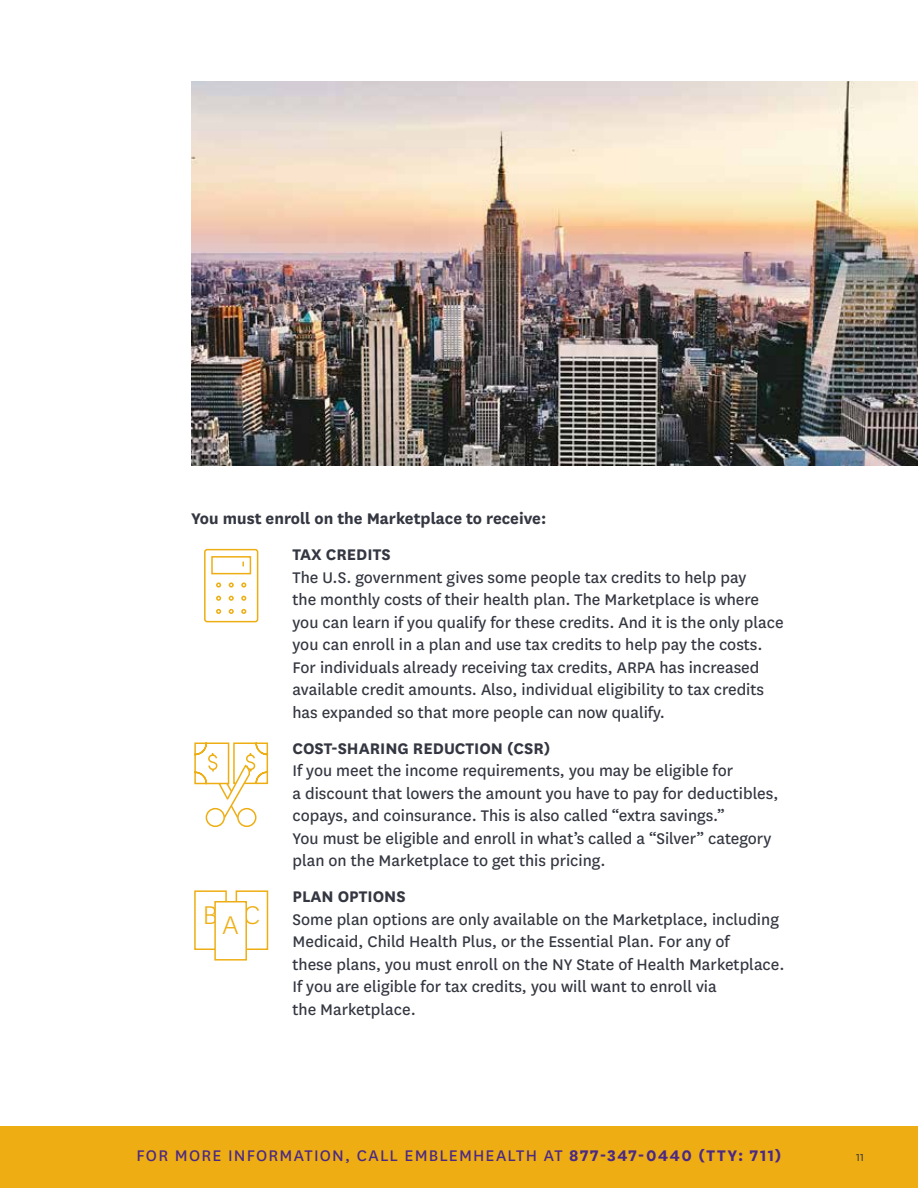
<style>
.page{position:relative;width:918px;height:1188px;background:#fff}
.page>*{position:absolute;margin:0;border:0;box-sizing:border-box;transform-origin:0 0}
.t1{font:300 30px "National";color:#eeae13}
.t2{font:18px/22.5px "National";color:#343741}
.t3{font:700 18px/36px "National";color:#343741}
.t4{font:18px "National";letter-spacing:.065em;color:#4b2884}
.t5{font:12px "National";color:#343741}
.s1{font-weight:700}
</style>
<div class="page">
<div style="left:0;top:1126px;width:918px;height:62px;background:#eeae13"></div>
<img style="left:191px;top:81px;width:727px;height:384px">
<svg style="left:194px;top:742px;width:75px;height:85px"></svg>
<div style="left:194px;top:890px;width:33px;height:60px;border:2px solid #eeae13"></div>
<div style="left:236px;top:890px;width:32px;height:60px;border:2px solid #eeae13"></div>
<div style="left:215px;top:902px;width:31px;height:58px;background:#fff"></div>
<div style="left:214px;top:901px;width:33px;height:60px;border:2px solid #eeae13"></div>
<svg style="left:204px;top:548px;width:55px;height:75px"></svg>
<p class="t3" style="left:292px;top:499px;width:255px;text-indent:-101px">You must enroll on the Marketplace to receive:<br>TAX CREDITS</p>
<p class="t2" style="left:292px;top:565px;width:493px">The U.S. government gives some people tax credits to help pay<br>the monthly costs of their health plan. The Marketplace is where you can learn if you qualify for these credits. And it is the only place you can enroll in a plan and use tax credits to help pay the costs.<br>For individuals already receiving tax credits, ARPA has increased available credit amounts. Also, individual eligibility to tax credits has expanded so that more people can now qualify.</p>
<p class="t3" style="left:292px;top:729px;width:259px">COST-SHARING REDUCTION (CSR)</p>
<p class="t2" style="left:292px;top:759px;width:488px">If you meet the income requirements, you may be eligible for<br>a discount that lowers the amount you have to pay for deductibles, copays, and coinsurance. This is also called “extra savings.”<br>You must be eligible and enroll in what’s called a “Silver” category plan on the Marketplace to get this pricing.</p>
<p class="t3" style="left:292px;top:877px;width:115px">PLAN OPTIONS</p>
<p class="t2" style="left:292px;top:907px;width:494px">Some plan options are only available on the Marketplace, including Medicaid, Child Health Plus, or the Essential Plan. For any of<br>these plans, you must enroll on the NY State of Health Marketplace.<br>If you are eligible for tax credits, you will want to enroll via<br>the Marketplace.</p>
<h1 class="t1" style="left:203px;top:896px;width:59px">B C</h1>
<h1 class="t1" style="left:223px;top:907px;width:18px">A</h1>
<p class="t4" style="left:136px;top:1144px;width:647px">FOR MORE INFORMATION, CALL EMBLEMHEALTH AT <span class="s1">877-347-0440 (TTY: 711)</span></p>
<p class="t5" style="left:856px;top:1150px;width:9px">11</p>
</div>
